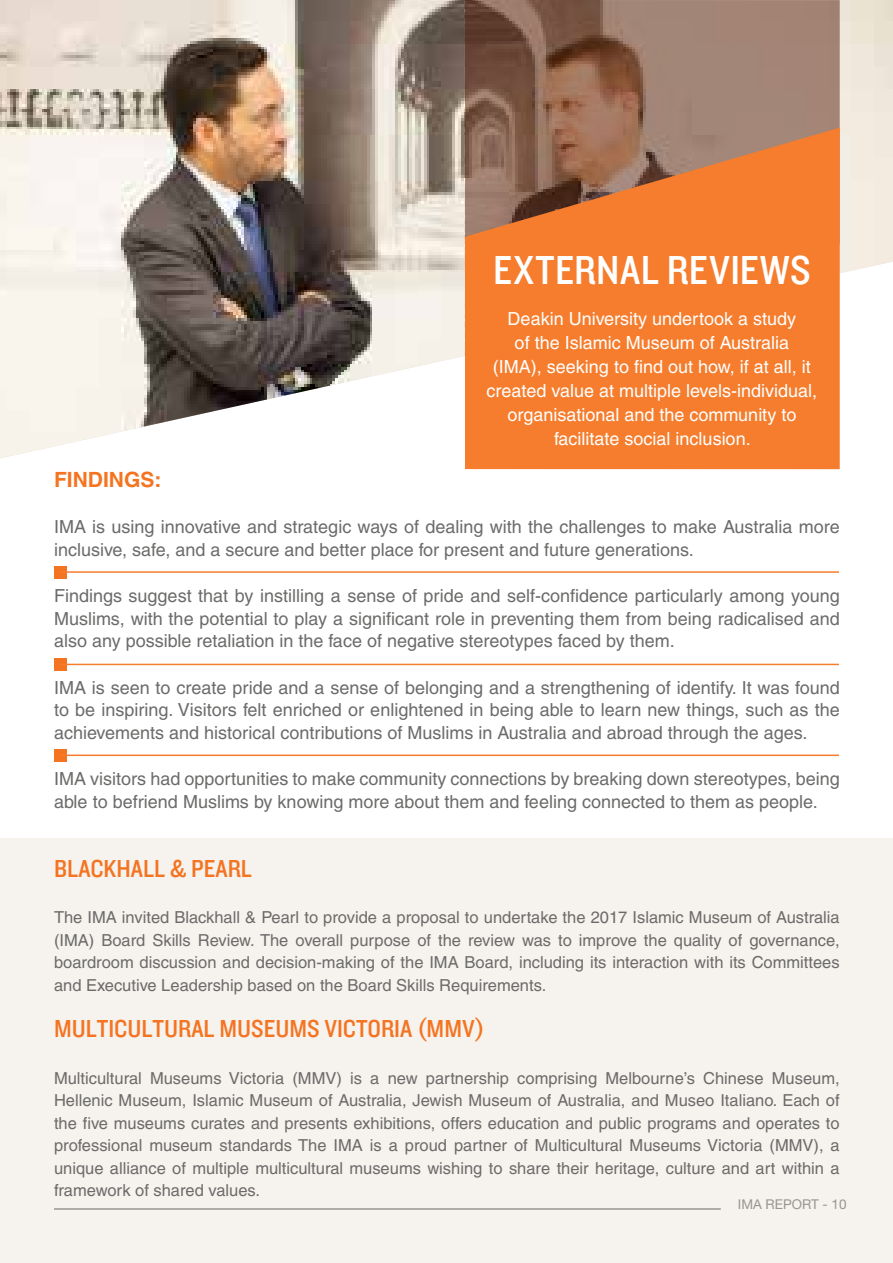
<style>
.page{position:relative;width:893px;height:1263px;background:#fff}
.page>*{position:absolute;margin:0;border:0;box-sizing:border-box;transform-origin:0 0}
.t1{font:42px "Knockout HTF30 Junior Welterwt";letter-spacing:.01em;color:#fff}
.t2{font:25.5px "Knockout HTF30 Junior Welterwt";color:#f47421}
.t3{font:700 21px "Helvetica CE";color:#f47421}
.t4{font:18px/22.5px "Helvetica CE";color:#6b6b6a}
.t5{font:18px/24px "Helvetica CE";color:#fff;text-align:center}
.t6{font:16.5px/22.5px "Helvetica CE";color:#6b6b6a;text-align:justify}
.t7{font:13.5px "Helvetica Neue LT Std";color:#6d6e71}
</style>
<div class="page">
<div style="left:0;top:838px;width:893px;height:425px;background:#f6f2ee"></div>
<img style="left:0;top:0;width:893px;height:458px">
<svg style="left:465px;top:0;width:375px;height:128px;background:#937160"></svg>
<svg style="left:465px;top:128px;width:375px;height:341px;background:#e57a34"></svg>
<div style="left:54px;top:566px;width:12px;height:12px;background:#f47421"></div>
<div style="left:54px;top:658px;width:12px;height:13px;background:#f47421"></div>
<div style="left:54px;top:749px;width:12px;height:12px;background:#f47421"></div>
<hr style="left:60px;top:571px;width:779px;height:2px;background:#f57d2d">
<hr style="left:60px;top:664px;width:779px;height:1px;background:#f57d2d">
<hr style="left:60px;top:754px;width:779px;height:2px;background:#f57d2d">
<h1 class="t1" style="left:493px;top:248px;width:319px">EXTERNAL REVIEWS</h1>
<p class="t5" style="left:487px;top:306px;width:332px">Deakin University undertook a study<br>of the Islamic Museum of Australia<br>(IMA), seeking to find out how, if at all, it created value at multiple levels-individual, organisational and the community to facilitate social inclusion.</p>
<p class="t3" style="left:54px;top:467px;width:109px">FINDINGS:</p>
<p class="t4" style="left:54px;top:516px;width:787px">IMA is using innovative and strategic ways of dealing with the challenges to make Australia more inclusive, safe, and a secure and better place for present and future generations.</p>
<p class="t4" style="left:54px;top:585px;width:787px;text-align:justify">Findings suggest that by instilling a sense of pride and self-confidence particularly among young Muslims, with the potential to play a significant role in preventing them from being radicalised and also any possible retaliation in the face of negative stereotypes faced by them.</p>
<p class="t4" style="left:54px;top:676px;width:787px;text-align:justify">IMA is seen to create pride and a sense of belonging and a strengthening of identify. It was found to be inspiring. Visitors felt enriched or enlightened in being able to learn new things, such as the achievements and historical contributions of Muslims in Australia and abroad through the ages.</p>
<p class="t4" style="left:54px;top:768px;width:787px">IMA visitors had opportunities to make community connections by breaking down stereotypes, being able to befriend Muslims by knowing more about them and feeling connected to them as people.</p>
<h2 class="t2" style="left:54px;top:855px;width:199px">BLACKHALL &amp; PEARL</h2>
<p class="t6" style="left:54px;top:906px;width:787px">The IMA invited Blackhall &amp; Pearl to provide a proposal to undertake the 2017 Islamic Museum of Australia (IMA) Board Skills Review. The overall purpose of the review was to improve the quality of governance, boardroom discussion and decision-making of the IMA Board, including its interaction with its Committees and Executive Leadership based on the Board Skills Requirements.</p>
<h2 class="t2" style="left:54px;top:1016px;width:432px">MULTICULTURAL MUSEUMS VICTORIA (MMV)</h2>
<p class="t6" style="left:54px;top:1067px;width:787px">Multicultural Museums Victoria (MMV) is a new partnership comprising Melbourne’s Chinese Museum, Hellenic Museum, Islamic Museum of Australia, Jewish Museum of Australia, and Museo Italiano. Each of the five museums curates and presents exhibitions, offers education and public programs and operates to professional museum standards The IMA is a proud partner of Multicultural Museums Victoria (MMV), a unique alliance of multiple multicultural museums wishing to share their heritage, culture and art within a framework of shared values.</p>
<p class="t7" style="left:738px;top:1196px;width:110px">IMA REPORT - 10</p>
</div>
